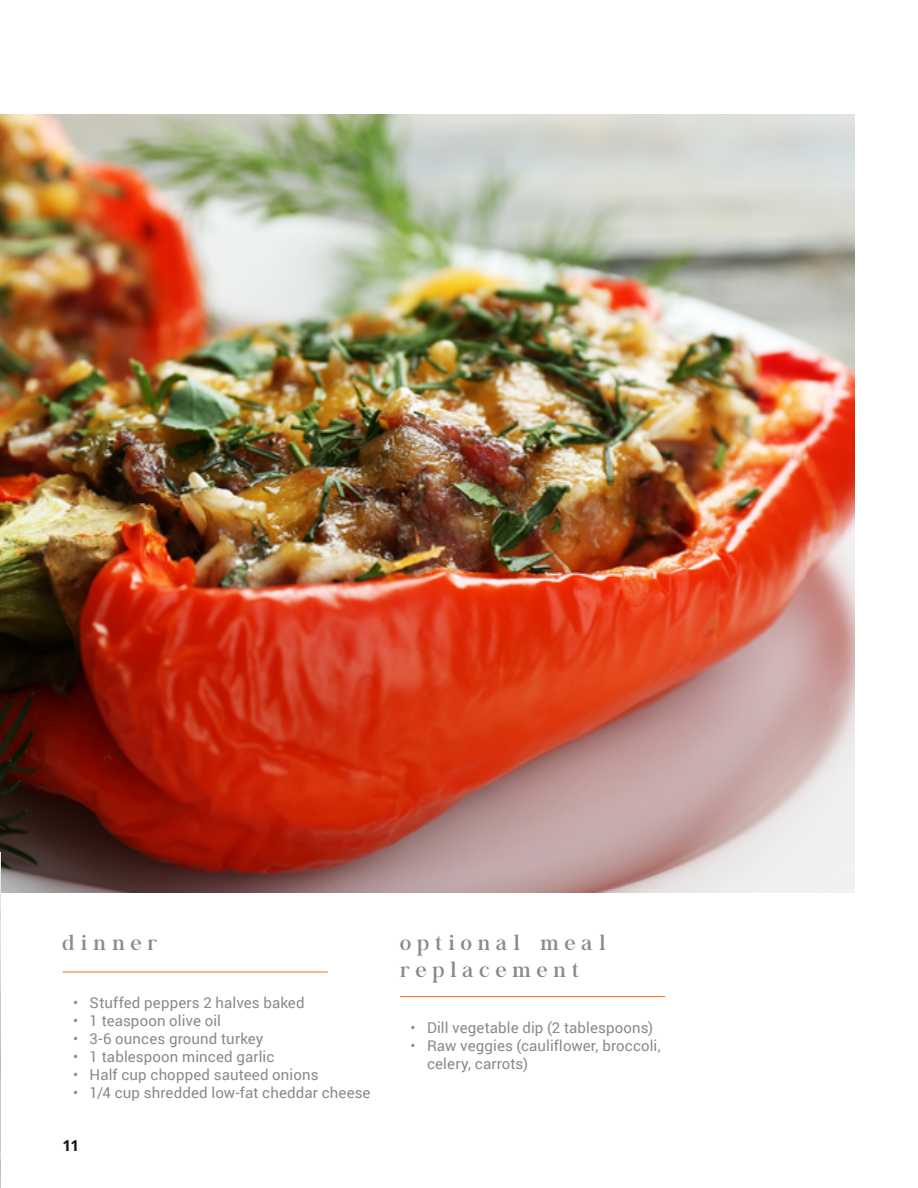
<style>
.page{position:relative;width:918px;height:1188px;background:#fff}
.page>*{position:absolute;margin:0;border:0;box-sizing:border-box;transform-origin:0 0}
.t1{font:21.15px/27px "Chapaza";letter-spacing:.28em;color:#878a8e}
.t2{font:15px/18px "Roboto";letter-spacing:.01em;color:#878a8e}
.t3{font:700 15px "Open Sans";color:#151515}
</style>
<div class="page">
<img style="left:0;top:115px;width:854px;height:778px">
<hr style="left:63px;top:972px;width:265px;height:1px;background:#ff681e">
<hr style="left:400px;top:996px;width:265px;height:1px;background:#ff681e">
<img style="left:0;top:852px;width:1px;height:336px">
<h1 class="t1" style="left:63px;top:929px;width:96px">dinner</h1>
<p class="t2" style="left:73px;top:993px;width:233px">• Stuffed peppers 2 halves baked</p>
<p class="t2" style="left:73px;top:1011px;width:149px">• 1 teaspoon olive oil</p>
<p class="t2" style="left:73px;top:1029px;width:192px">• 3-6 ounces ground turkey</p>
<p class="t2" style="left:73px;top:1047px;width:203px">• 1 tablespoon minced garlic</p>
<p class="t2" style="left:73px;top:1065px;width:247px">• Half cup chopped sauteed onions</p>
<p class="t2" style="left:73px;top:1083px;width:299px">• 1/4 cup shredded low-fat cheddar cheese</p>
<p class="t3" style="left:63px;top:1135px;width:18px">11</p>
<h1 class="t1" style="left:400px;top:929px;width:207px">optional meal replacement</h1>
<p class="t2" style="left:411px;top:1018px;width:244px">• Dill vegetable dip (2 tablespoons)</p>
<p class="t2" style="left:427px;top:1036px;width:235px;text-indent:-16px">• Raw veggies (cauliflower, broccoli, celery, carrots)</p>
</div>
